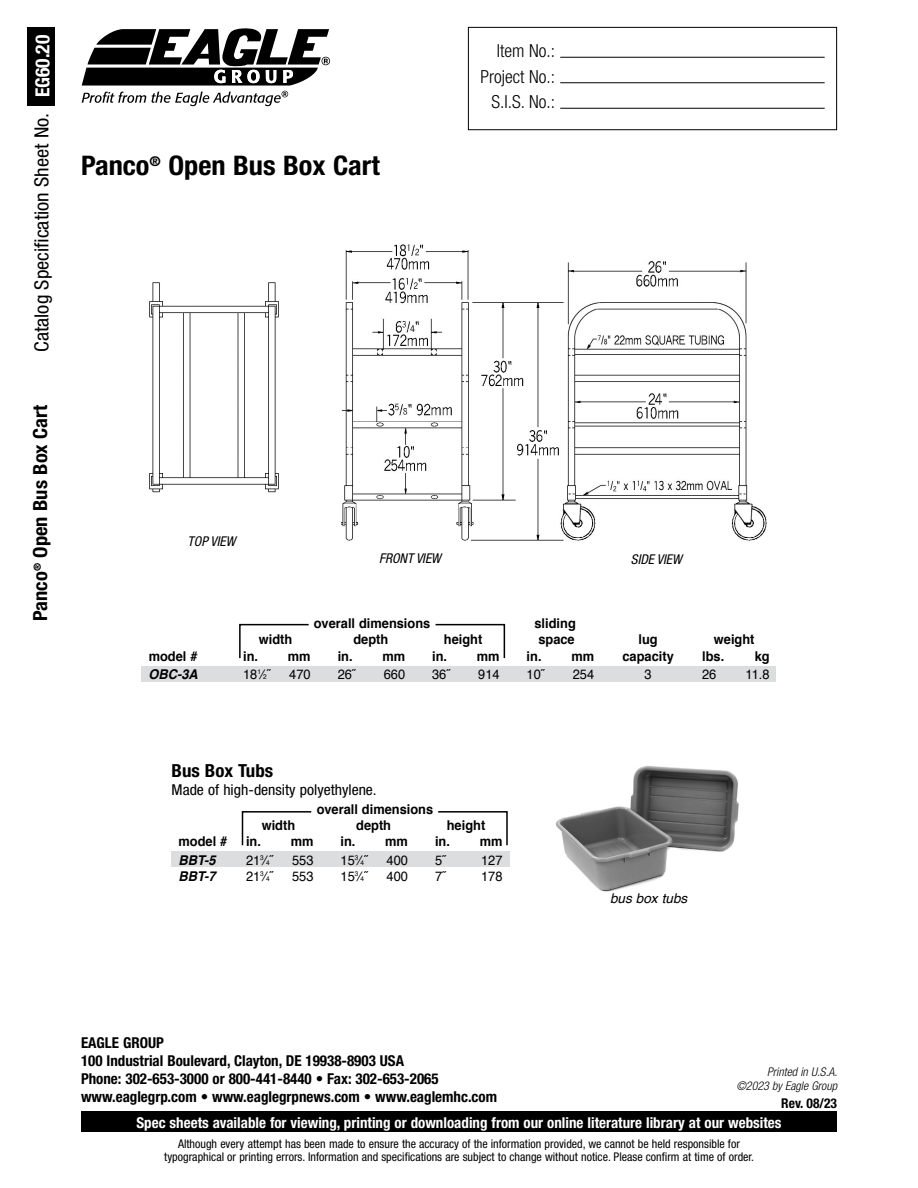
<style>
.page{position:relative;width:918px;height:1188px;background:#fff}
.page>*{position:absolute;margin:0;border:0;box-sizing:border-box;transform-origin:0 0}
.t1{font:700 condensed 27px "Helvetica Neue LT Pro";color:#000;scale:1.05 1}
.t2{font:condensed 19.5px "Helvetica Neue LT Pro";color:#000;scale:1.05 1}
.t3{font:700 condensed 19.5px "Helvetica Neue LT Pro";color:#000;scale:1.05 1}
.t4{font:300 condensed 18px/25.5px "Helvetica Neue LT Pro";color:#000;text-align:right}
.t5{font:700 condensed 18px "Helvetica Neue LT Pro";color:#000;scale:1.05 1}
.t6{font:700 condensed 15px/18px "Helvetica Neue LT Pro";color:#000}
.t7{font:700 condensed 15px "Helvetica Neue LT Pro";color:#fff}
.t8{font:condensed 15px "Helvetica Neue LT Pro";color:#000;scale:1.05 1}
.t9{font:700 13.5px "Helvetica";color:#000;scale:.95 1}
.t10{font:13.5px "Helvetica";color:#000;scale:.95 1}
.t11{font:italic condensed 13.5px "Helvetica Neue LT Pro";color:#000}
.t12{font:italic 700 13.5px "Helvetica";color:#000;scale:.95 1}
.t13{font:italic 13.5px "Helvetica";color:#000}
.t14{font:700 condensed 13.5px "Helvetica Neue LT Pro";color:#000}
.t15{font:condensed 12px/13.5px "Helvetica Neue LT Pro";color:#000;text-align:center}
.t16{font:italic 300 condensed 12px/14.4px "Helvetica Neue LT Pro";color:#000;text-align:right}
.s1{font-weight:700;color:#fff}
.s2{font-size:6.75px}
</style>
<div class="page">
<div style="left:81px;top:1111px;width:756px;height:21px;background:#000"></div>
<svg style="left:82px;top:28px;width:248px;height:78px"></svg>
<div style="left:27px;top:27px;width:28px;height:78px;background:#000"></div>
<div style="left:468px;top:27px;width:369px;height:103px;border:1px solid #000"></div>
<hr style="left:560px;top:57px;width:265px;height:1px;background:#000">
<hr style="left:560px;top:82px;width:265px;height:1px;background:#000">
<hr style="left:560px;top:108px;width:265px;height:1px;background:#000">
<div style="left:172px;top:851px;width:338px;height:15px;background:#dcddde"></div>
<svg style="left:241px;top:811px;width:71px;height:35px"></svg>
<svg style="left:438px;top:811px;width:70px;height:35px"></svg>
<img style="left:149px;top:244px;width:618px;height:297px">
<img style="left:555px;top:765px;width:184px;height:127px">
<div style="left:142px;top:666px;width:634px;height:15px;background:#dcddde"></div>
<svg style="left:239px;top:623px;width:70px;height:36px"></svg>
<svg style="left:435px;top:623px;width:71px;height:36px"></svg>
<h2 class="t2" style="left:30px;top:352px;width:303px;rotate:-90deg">Catalog Specification Sheet No. <span class="s1">EG60.20</span></h2>
<h2 class="t3" style="left:29px;top:621px;width:207px;rotate:-90deg">Panco<sup>®</sup> Open Bus Box Cart</h2>
<h1 class="t1" style="left:81px;top:149px;width:286px">Panco<sup>®</sup> Open Bus Box Cart</h1>
<h3 class="t4" style="left:480px;top:38px;width:76px">Item No.:<br>Project No.:<br>S.I.S. No.:</h3>
<p class="t11" style="left:188px;top:533px;width:49px">TOP VIEW</p>
<p class="t11" style="left:379px;top:551px;width:63px">FRONT VIEW</p>
<p class="t11" style="left:631px;top:551px;width:52px">SIDE VIEW</p>
<p class="t9" style="left:314px;top:612px;width:124px">overall dimensions</p>
<p class="t9" style="left:535px;top:612px;width:45px">sliding</p>
<p class="t9" style="left:259px;top:629px;width:37px">width</p>
<p class="t9" style="left:353px;top:629px;width:38px">depth</p>
<p class="t9" style="left:444px;top:629px;width:42px">height</p>
<p class="t9" style="left:538px;top:629px;width:40px">space</p>
<p class="t9" style="left:639px;top:629px;width:22px">lug</p>
<p class="t9" style="left:714px;top:629px;width:44px">weight</p>
<p class="t9" style="left:149px;top:645px;width:53px">model #</p>
<p class="t9" style="left:243px;top:645px;width:73px">in. mm</p>
<p class="t9" style="left:338px;top:645px;width:73px">in. mm</p>
<p class="t9" style="left:432px;top:645px;width:73px">in. mm</p>
<p class="t9" style="left:527px;top:645px;width:73px">in. mm</p>
<p class="t9" style="left:622px;top:645px;width:56px">capacity</p>
<p class="t9" style="left:702px;top:645px;width:25px">lbs.</p>
<p class="t9" style="left:755px;top:645px;width:17px">kg</p>
<p class="t12" style="left:149px;top:663px;width:53px">OBC-3A</p>
<p class="t10" style="left:243px;top:664px;width:31px">18<sup>1</sup>⁄<span class="s2">2</span>˝</p>
<p class="t10" style="left:289px;top:664px;width:24px">470</p>
<p class="t10" style="left:338px;top:664px;width:21px">26˝</p>
<p class="t10" style="left:384px;top:664px;width:24px">660</p>
<p class="t10" style="left:432px;top:664px;width:21px">36˝</p>
<p class="t10" style="left:478px;top:664px;width:24px">914</p>
<p class="t10" style="left:527px;top:664px;width:21px">10˝</p>
<p class="t10" style="left:573px;top:664px;width:24px">254</p>
<p class="t10" style="left:645px;top:664px;width:9px">3</p>
<p class="t10" style="left:702px;top:664px;width:17px">26</p>
<p class="t10" style="left:746px;top:664px;width:27px">11.8</p>
<h3 class="t5" style="left:172px;top:759px;width:98px">Bus Box Tubs</h3>
<p class="t8" style="left:172px;top:781px;width:197px">Made of high-density polyethylene.</p>
<p class="t9" style="left:317px;top:798px;width:124px">overall dimensions</p>
<p class="t9" style="left:262px;top:814px;width:37px">width</p>
<p class="t9" style="left:356px;top:814px;width:38px">depth</p>
<p class="t9" style="left:447px;top:814px;width:42px">height</p>
<p class="t9" style="left:179px;top:831px;width:53px">model #</p>
<p class="t9" style="left:246px;top:831px;width:73px">in. mm</p>
<p class="t9" style="left:341px;top:831px;width:73px">in. mm</p>
<p class="t9" style="left:435px;top:831px;width:73px">in. mm</p>
<p class="t12" style="left:179px;top:849px;width:41px">BBT-5</p>
<p class="t10" style="left:246px;top:849px;width:31px">21<sup>3</sup>⁄<span class="s2">4</span>˝</p>
<p class="t10" style="left:292px;top:849px;width:24px">553</p>
<p class="t10" style="left:341px;top:849px;width:31px">15<sup>3</sup>⁄<span class="s2">4</span>˝</p>
<p class="t10" style="left:387px;top:849px;width:24px">400</p>
<p class="t10" style="left:435px;top:849px;width:14px">5˝</p>
<p class="t10" style="left:481px;top:849px;width:24px">127</p>
<p class="t12" style="left:179px;top:865px;width:41px">BBT-7</p>
<p class="t10" style="left:246px;top:866px;width:31px">21<sup>3</sup>⁄<span class="s2">4</span>˝</p>
<p class="t10" style="left:292px;top:866px;width:24px">553</p>
<p class="t10" style="left:341px;top:866px;width:31px">15<sup>3</sup>⁄<span class="s2">4</span>˝</p>
<p class="t10" style="left:387px;top:866px;width:24px">400</p>
<p class="t10" style="left:435px;top:866px;width:14px">7˝</p>
<p class="t10" style="left:481px;top:866px;width:24px">178</p>
<p class="t13" style="left:610px;top:888px;width:79px">bus box tubs</p>
<p class="t6" style="left:81px;top:1033px;width:418px">EAGLE GROUP<br>100 Industrial Boulevard, Clayton, DE 19938-8903 USA<br>Phone: 302-653-3000 or 800-441-8440 • Fax: 302-653-2065 www.eaglegrp.com • www.eaglegrpnews.com • www.eaglemhc.com</p>
<p class="t7" style="left:137px;top:1114px;width:647px">Spec sheets available for viewing, printing or downloading from our online literature library at our websites</p>
<p class="t15" style="left:164px;top:1136px;width:591px">Although every attempt has been made to ensure the accuracy of the information provided, we cannot be held responsible for typographical or printing errors. Information and specifications are subject to change without notice. Please confirm at time of order.</p>
<p class="t16" style="left:736px;top:1064px;width:103px">Printed in U.S.A. ©2023 by Eagle Group</p>
<p class="t14" style="left:781px;top:1095px;width:57px">Rev. 08/23</p>
</div>
